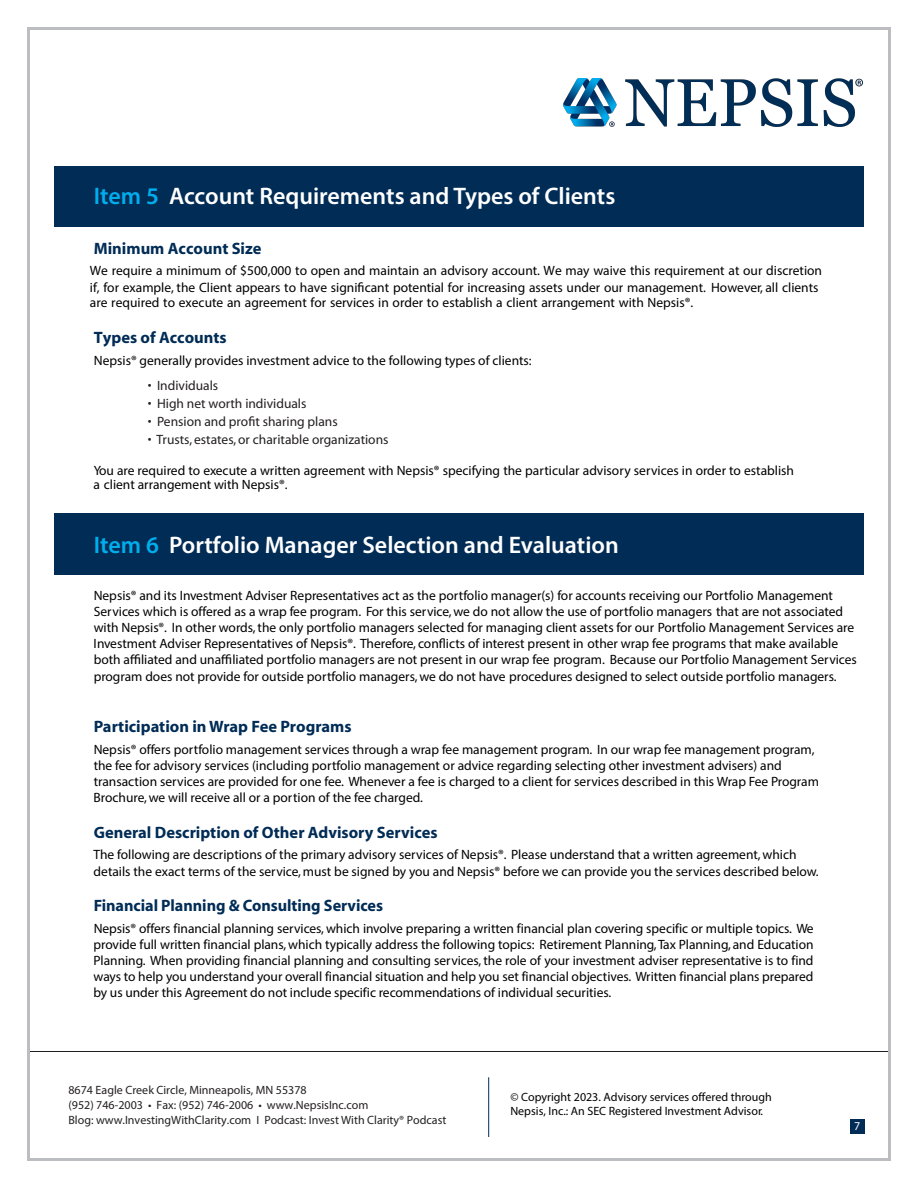
<style>
.page{position:relative;width:918px;height:1188px;background:#fff}
.page>*{position:absolute;margin:0;border:0;box-sizing:border-box;transform-origin:0 0}
.t1{font:600 24px "Myriad Pro";color:#fff}
.t2{font:700 16.5px "Myriad";color:#002c55}
.t3{font:13.5px/16.2px "Myriad Pro";color:#000}
.t4{font:13.5px "Myriad";color:#231f20}
.t5{font:12px/14.7px "Myriad Pro";color:#231f20}
.t6{font:12px/14.4px "Myriad Pro";color:#000}
.t7{font:12px "Myriad Pro";color:#fff}
.s1{color:#00aeef}
</style>
<div class="page">
<hr style="left:28px;top:1051px;width:862px;height:1px;background:#231f20">
<div style="left:54px;top:166px;width:810px;height:61px;background:#002c55"></div>
<div style="left:54px;top:514px;width:810px;height:61px;background:#002c55"></div>
<div style="left:850px;top:1119px;width:15px;height:14px;background:#002c55"></div>
<hr style="left:488px;top:1077px;width:1px;height:60px;background:#002c55">
<img style="left:564px;top:78px;width:299px;height:48px">
<p class="t1" style="left:94px;top:181px;width:523px"><span class="s1">Item 5</span> Account Requirements and Types of Clients</p>
<p class="t2" style="left:94px;top:240px;width:169px">Minimum Account Size</p>
<p class="t3" style="left:90px;top:262px;width:734px">We require a minimum of $500,000 to open and maintain an advisory account. We may waive this requirement at our discretion if, for example, the Client appears to have significant potential for increasing assets under our management. However, all clients are required to execute an agreement for services in order to establish a client arrangement with Nepsis®.</p>
<p class="t2" style="left:94px;top:329px;width:134px">Types of Accounts</p>
<p class="t3" style="left:94px;top:352px;width:439px">Nepsis® generally provides investment advice to the following types of clients:</p>
<p class="t4" style="left:148px;top:379px;width:72px">• Individuals</p>
<p class="t4" style="left:148px;top:397px;width:160px">• High net worth individuals</p>
<p class="t4" style="left:148px;top:415px;width:192px">• Pension and profit sharing plans</p>
<p class="t4" style="left:148px;top:433px;width:242px">• Trusts, estates, or charitable organizations</p>
<p class="t3" style="left:94px;top:463px;width:702px;line-height:14.5px">You are required to execute a written agreement with Nepsis® specifying the particular advisory services in order to establish a client arrangement with Nepsis®.</p>
<p class="t1" style="left:94px;top:530px;width:527px"><span class="s1">Item 6</span> Portfolio Manager Selection and Evaluation</p>
<p class="t3" style="left:94px;top:587px;width:765px">Nepsis® and its Investment Adviser Representatives act as the portfolio manager(s) for accounts receiving our Portfolio Management Services which is offered as a wrap fee program. For this service,we do not allow the use of portfolio managers that are not associated with Nepsis®. In other words,the only portfolio managers selected for managing client assets for our Portfolio Management Services are Investment Adviser Representatives of Nepsis®. Therefore, confl icts of interest present in other wrap fee programs that make available both affi liated and unaffi liated portfolio managers are not present in our wrap fee program. Because our Portfolio Management Services program does not provide for outside portfolio managers,we do not have procedures designed to select outside portfolio managers.</p>
<p class="t2" style="left:94px;top:718px;width:259px">Participation in Wrap Fee Programs</p>
<p class="t3" style="left:94px;top:741px;width:727px">Nepsis® offers portfolio management services through a wrap fee management program. In our wrap fee management program, the fee for advisory services (including portfolio management or advice regarding selecting other investment advisers) and transaction services are provided for one fee. Whenever a fee is charged to a client for services described in this Wrap Fee Program Brochure,we will receive all or a portion of the fee charged.</p>
<p class="t2" style="left:94px;top:824px;width:345px">General Description of Other Advisory Services</p>
<p class="t3" style="left:94px;top:847px;width:726px">The following are descriptions of the primary advisory services of Nepsis®. Please understand that a written agreement,which details the exact terms of the service, must be signed by you and Nepsis® before we can provide you the services described below.</p>
<p class="t2" style="left:94px;top:897px;width:291px">Financial Planning &amp; Consulting Services</p>
<p class="t3" style="left:93px;top:920px;width:722px;text-align:justify">Nepsis® offers financial planning services, which involve preparing a written financial plan covering specific or multiple topics. We provide full written financial plans, which typically address the following topics: Retirement Planning,Tax Planning, and Education Planning. When providing financial planning and consulting services, the role of your investment adviser representative is to find ways to help you understand your overall financial situation and help you set financial objectives. Written financial plans prepared by us under this Agreement do not include specific recommendations of individual securities.</p>
<p class="t5" style="left:68px;top:1083px;width:379px">8674 Eagle Creek Circle, Minneapolis, MN 55378<br>(952) 746-2003 • Fax: (952) 746-2006 • www.NepsisInc.com<br>Blog: www.InvestingWithClarity.com I Podcast: Invest With Clarity® Podcast</p>
<p class="t6" style="left:510px;top:1089px;width:263px">© Copyright 2023. Advisory services offered through<br>Nepsis, Inc.: An SEC Registered Investment Advisor.</p>
<p class="t7" style="left:854px;top:1119px;width:8px">7</p>
</div>
